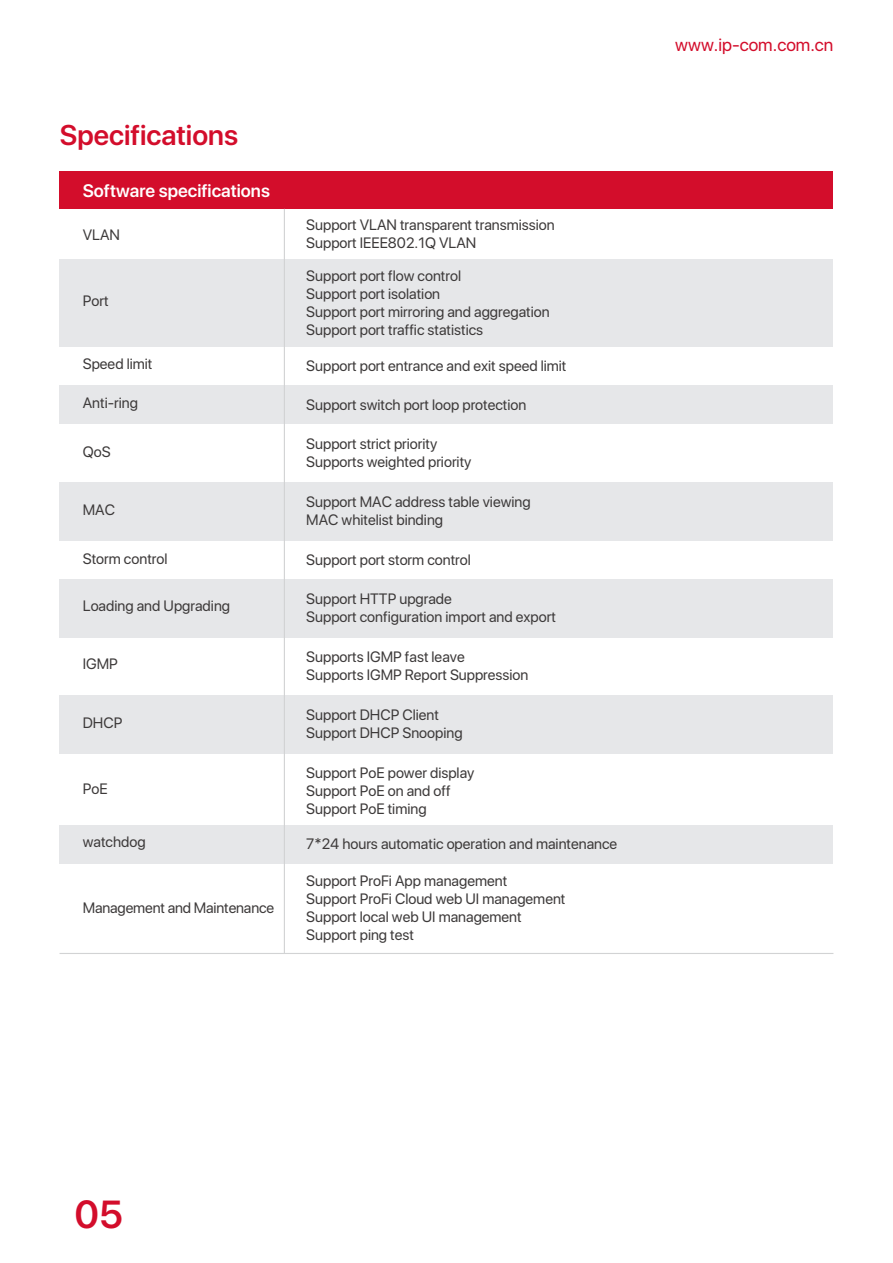
<style>
.page{position:relative;width:893px;height:1263px;background:#fff}
.page>*{position:absolute;margin:0;border:0;box-sizing:border-box;transform-origin:0 0}
.t1{font:600 38.85px "SF Pro Display";color:#d30d2b}
.t2{font:600 28.35px "SF Pro Display";color:#d30d2b}
.t3{font:600 18px "SF Pro Display";color:#fff}
.t4{font:18px "SF Pro Display";color:#d30d2b}
.t5{font:15px/18px "SF Pro Display";color:#3d3a3a}
</style>
<div class="page">
<div style="left:59px;top:259px;width:774px;height:88px;background:#e6e7e9"></div>
<div style="left:59px;top:385px;width:774px;height:39px;background:#e6e7e9"></div>
<div style="left:60px;top:171px;width:773px;height:38px;background:#d30d2b"></div>
<div style="left:59px;top:824px;width:774px;height:39px;background:#e6e7e9"></div>
<div style="left:59px;top:482px;width:774px;height:58px;background:#e6e7e9"></div>
<hr style="left:60px;top:953px;width:773px;height:1px;background:#d2d3d4">
<div style="left:59px;top:579px;width:774px;height:58px;background:#e6e7e9"></div>
<div style="left:59px;top:695px;width:774px;height:58px;background:#e6e7e9"></div>
<hr style="left:284px;top:209px;width:1px;height:744px;background:#d2d3d4">
<h2 class="t2" style="left:60px;top:114px;width:180px">Specifications</h2>
<p class="t3" style="left:83px;top:177px;width:189px">Software specifications</p>
<p class="t5" style="left:83px;top:225px;width:39px">VLAN</p>
<p class="t5" style="left:83px;top:292px;width:27px">Port</p>
<p class="t5" style="left:306px;top:216px;width:250px">Support VLAN transparent transmission<br>Support IEEE802.1Q VLAN</p>
<p class="t5" style="left:306px;top:267px;width:245px">Support port flow control<br>Support port isolation<br>Support port mirroring and aggregation<br>Support port traffic statistics</p>
<p class="t5" style="left:83px;top:355px;width:71px">Speed limit</p>
<p class="t5" style="left:306px;top:357px;width:262px">Support port entrance and exit speed limit</p>
<p class="t5" style="left:83px;top:394px;width:57px">Anti-ring</p>
<p class="t5" style="left:306px;top:396px;width:222px">Support switch port loop protection</p>
<p class="t5" style="left:83px;top:442px;width:29px">QoS</p>
<p class="t5" style="left:83px;top:500px;width:34px">MAC</p>
<p class="t5" style="left:306px;top:434px;width:167px">Support strict priority<br>Supports weighted priority</p>
<p class="t5" style="left:306px;top:493px;width:226px">Support MAC address table viewing<br>MAC whitelist binding</p>
<p class="t5" style="left:83px;top:550px;width:86px">Storm control</p>
<p class="t5" style="left:306px;top:551px;width:166px">Support port storm control</p>
<p class="t5" style="left:83px;top:597px;width:149px">Loading and Upgrading</p>
<p class="t5" style="left:83px;top:655px;width:37px">IGMP</p>
<p class="t5" style="left:83px;top:713px;width:41px">DHCP</p>
<p class="t5" style="left:83px;top:780px;width:26px">PoE</p>
<p class="t5" style="left:306px;top:589px;width:251px">Support HTTP upgrade<br>Support configuration import and export</p>
<p class="t5" style="left:306px;top:647px;width:224px">Supports IGMP fast leave<br>Supports IGMP Report Suppression</p>
<p class="t5" style="left:306px;top:705px;width:158px">Support DHCP Client<br>Support DHCP Snooping</p>
<p class="t5" style="left:306px;top:763px;width:170px">Support PoE power display<br>Support PoE on and off<br>Support PoE timing</p>
<p class="t5" style="left:83px;top:833px;width:64px">watchdog</p>
<p class="t5" style="left:306px;top:835px;width:312px">7*24 hours automatic operation and maintenance</p>
<p class="t5" style="left:306px;top:871px;width:261px">Support ProFi App management<br>Support ProFi Cloud web UI management<br>Support local web UI management<br>Support ping test</p>
<p class="t5" style="left:83px;top:899px;width:193px">Management and Maintenance</p>
<p class="t4" style="left:675px;top:31px;width:160px">www.ip-com.com.cn</p>
<h1 class="t1" style="left:74px;top:1187px;width:50px">05</h1>
</div>
